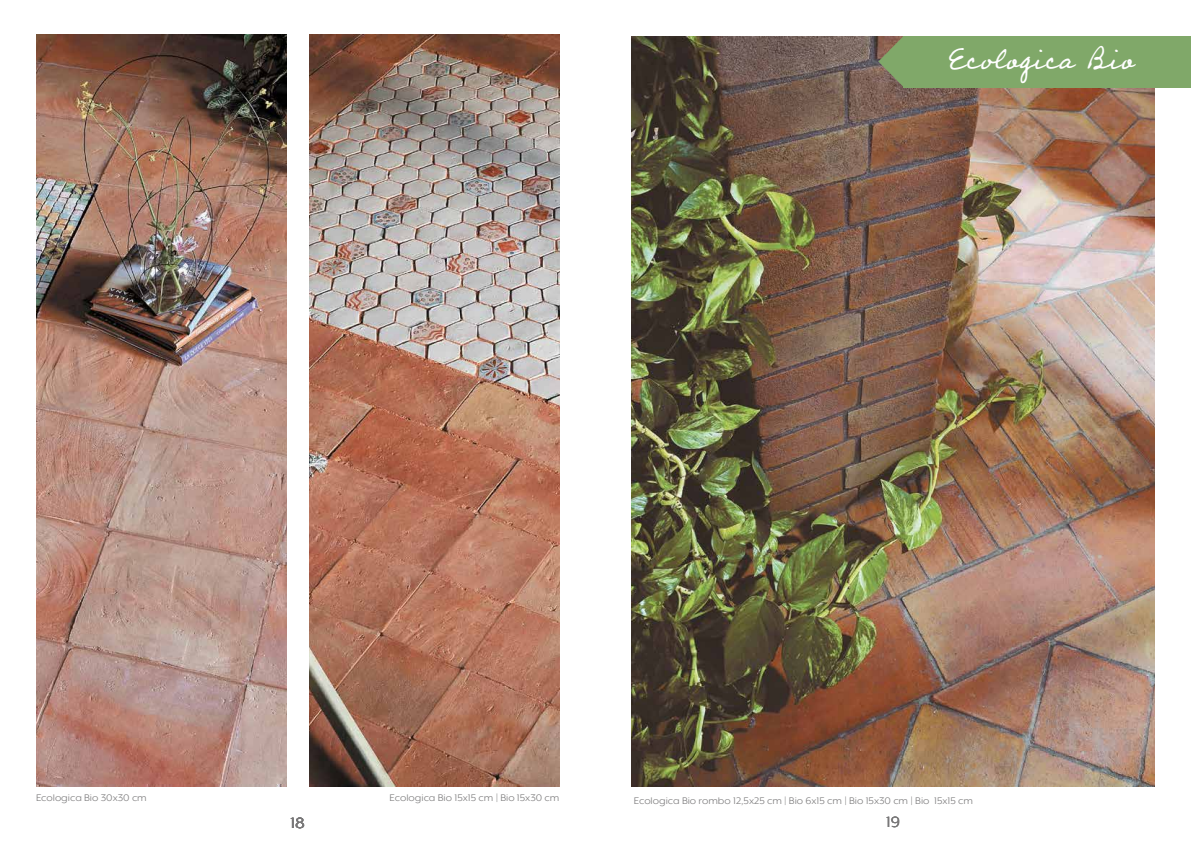
<style>
.page{position:relative;width:1191px;height:842px;background:#fff}
.page>*{position:absolute;margin:0;border:0;box-sizing:border-box;transform-origin:0 0}
.t1{font:34px "Professor";letter-spacing:.02em;color:#fff}
.t2{font:17px "Mr Eaves Mod OT";color:#797879;scale:1.1 1}
.t3{font:11px "Mr Eaves XL Mod OT";color:#797879;scale:1.1 1}
</style>
<div class="page">
<img style="left:309px;top:35px;width:250px;height:751px">
<img style="left:36px;top:35px;width:250px;height:751px">
<img style="left:631px;top:36px;width:524px;height:750px">
<div style="left:918px;top:36px;width:273px;height:51px;background:#80a869"></div>
<div style="left:903px;top:36px;width:19px;height:51px;background:#80a869"></div>
<svg style="left:878px;top:36px;width:25px;height:51px"></svg>
<h1 class="t1" style="left:948px;top:36px;width:186px">Ecologica Bio</h1>
<p class="t3" style="left:36px;top:791px;width:102px">Ecologica Bio 30x30 cm</p>
<p class="t3" style="left:389px;top:791px;width:156px">Ecologica Bio 15x15 cm | Bio 15x30 cm</p>
<h2 class="t2" style="left:290px;top:813px;width:15px">18</h2>
<p class="t3" style="left:634px;top:794px;width:310px">Ecologica Bio rombo 12,5x25 cm | Bio 6x15 cm | Bio 15x30 cm | Bio 15x15 cm</p>
<h2 class="t2" style="left:886px;top:813px;width:14px">19</h2>
</div>
